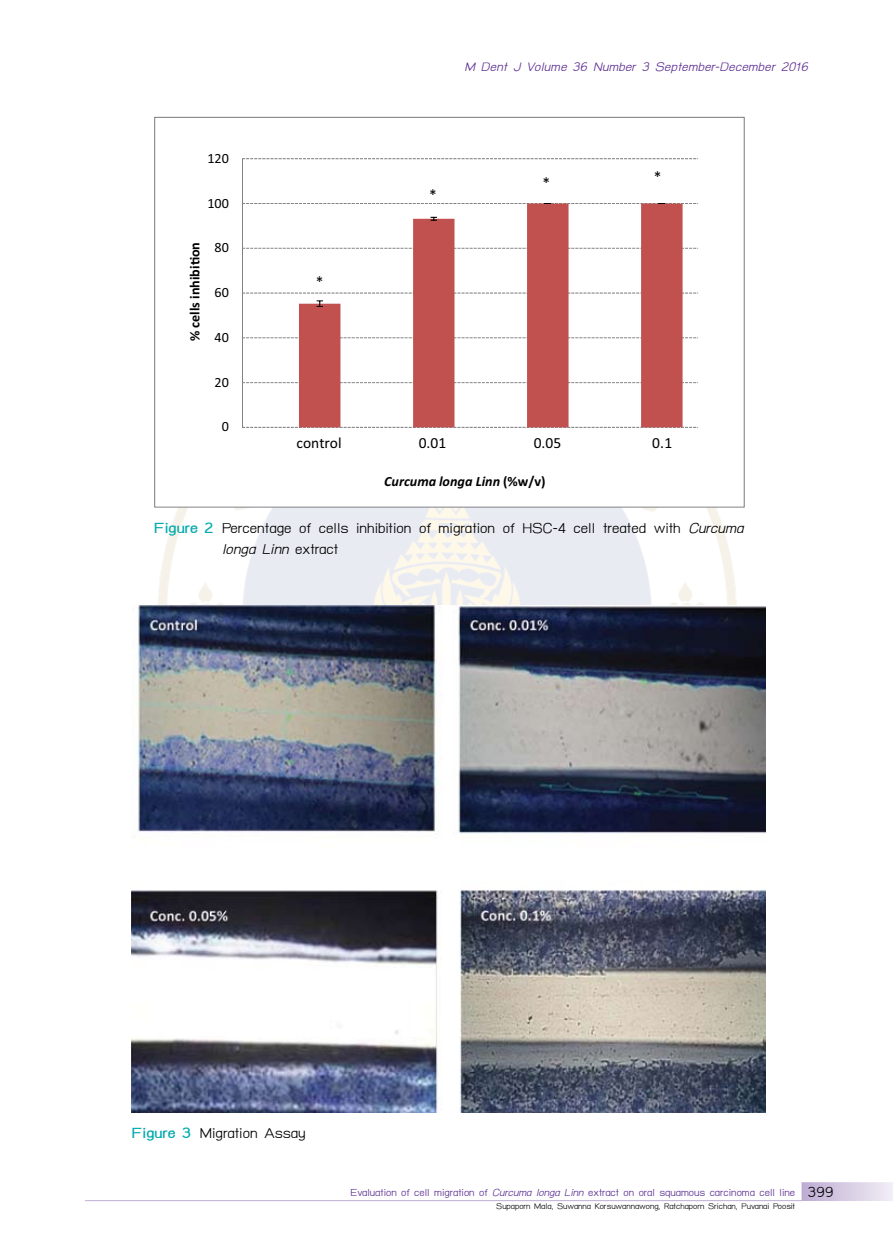
<style>
.page{position:relative;width:893px;height:1251px;background:#fff}
.page>*{position:absolute;margin:0;border:0;box-sizing:border-box;transform-origin:0 0}
.t1{font:21px/21px "TH Baijam";color:#000}
.t2{font:italic 18px "TH Baijam";letter-spacing:.015em;color:#5c2d91}
.t3{font:15.45px "Calibri";color:#000}
.t4{font:15px "TH Baijam";color:#5c2d91}
.t5{font:italic 700 14.1px "Calibri";color:#000}
.t6{font:14.1px "Calibri";color:#000}
.t7{font:700 14.1px "Calibri";color:#000}
.t8{font:12px "TH Baijam";color:#000}
.s1{font-style:normal}
.s2{font-weight:700;color:#00aaad}
.s3{font-style:italic}
.s4{font-size:21px;color:#000}
</style>
<div class="page">
<svg style="left:801px;top:1182px;width:92px;height:18px;background:#d8cde4"></svg>
<hr style="left:85px;top:1199px;width:716px;height:1px;background:#5c2d91">
<svg style="left:154px;top:117px;width:591px;height:390px"></svg>
<img style="left:132px;top:605px;width:634px;height:507px">
<svg style="left:190px;top:258px;width:10px;height:7px"></svg>
<p class="t6" style="left:207px;top:149px;width:23px">120</p>
<p class="t6" style="left:207px;top:194px;width:23px">100</p>
<p class="t7" style="left:186px;top:341px;width:100px;rotate:-90deg">% cells inhibi on</p>
<p class="t6" style="left:215px;top:239px;width:16px">80</p>
<p class="t6" style="left:215px;top:284px;width:16px">60</p>
<p class="t6" style="left:215px;top:328px;width:16px">40</p>
<p class="t6" style="left:215px;top:373px;width:16px">20</p>
<p class="t6" style="left:222px;top:418px;width:9px">0</p>
<p class="t2" style="left:464px;top:57px;width:345px">M Dent J Volume 36 Number 3 September-December 2016</p>
<p class="t3" style="left:316px;top:272px;width:9px">*</p>
<p class="t3" style="left:429px;top:185px;width:9px">*</p>
<p class="t3" style="left:543px;top:173px;width:9px">*</p>
<p class="t3" style="left:654px;top:168px;width:9px">*</p>
<p class="t3" style="left:296px;top:433px;width:47px">control</p>
<p class="t3" style="left:419px;top:433px;width:29px">0.01</p>
<p class="t3" style="left:534px;top:433px;width:29px">0.05</p>
<p class="t3" style="left:652px;top:433px;width:21px">0.1</p>
<p class="t5" style="left:384px;top:472px;width:163px">Curcuma longa Linn <span class="s1">(%w/v)</span></p>
<p class="t1" style="left:222px;top:517px;width:523px;text-indent:-68px"><span class="s2">Figure 2</span> Percentage of cells inhibition of migration of HSC-4 cell treated with <span class="s3">Curcuma longa Linn</span> extract</p>
<p class="t1" style="left:132px;top:1121px;width:175px"><span class="s2">Figure 3</span> Migration Assay</p>
<p class="t4" style="left:350px;top:1183px;width:484px">Evaluation of cell migration of <span class="s3">Curcuma longa Linn</span> extract on oral squamous carcinoma cell line <span class="s4">399</span></p>
<p class="t8" style="left:496px;top:1199px;width:300px">Supaporn Mala, Suwanna Korsuwannawong, Ratchaporn Srichan, Puvanai Poosit</p>
</div>
